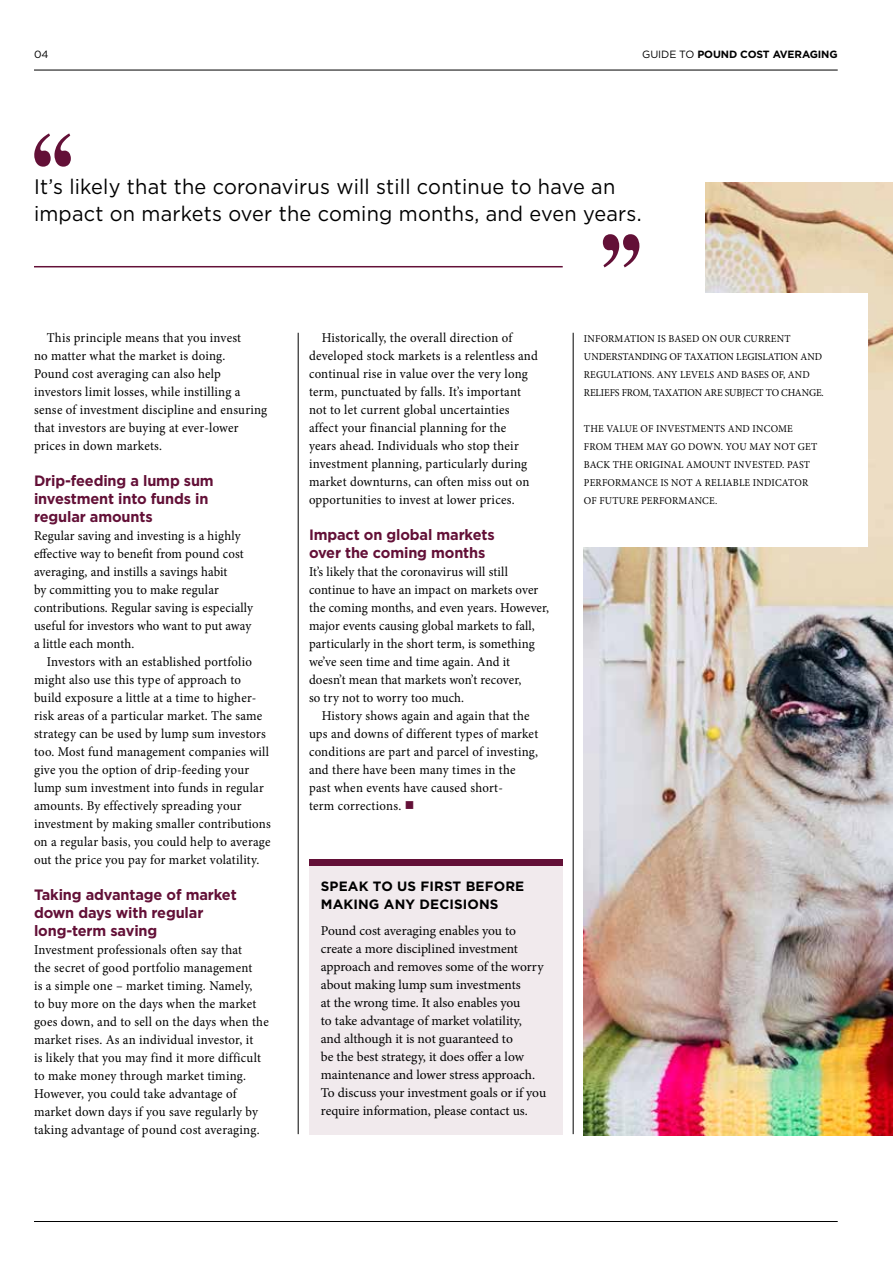
<style>
.page{position:relative;width:893px;height:1263px;background:#fff}
.page>*{position:absolute;margin:0;border:0;box-sizing:border-box;transform-origin:0 0}
.t1{font:21px/27px "Gotham HTF";letter-spacing:.01em;color:#000;scale:.95 1}
.t2{font:700 15px/18px "Gotham HTF";letter-spacing:-.01em;color:#631037}
.t3{font:13.5px/18px "Minion Pro";letter-spacing:.01em;color:#000;scale:.95 1}
.t4{font:13.5px/18px "Minion Pro";letter-spacing:.01em;color:#000}
.t5{font:700 13.5px/18px "Gotham HTF";letter-spacing:.01em;color:#000}
.t6{font:10.5px/18px "Minion Pro";letter-spacing:.01em;color:#000;scale:.95 1}
.t7{font:700 10.5px "Gotham HTF";letter-spacing:-.01em;color:#000}
.t8{font:10.5px "Gotham HTF";color:#000}
.s1{font-weight:400}
.s2{color:#631037}
</style>
<div class="page">
<img style="left:584px;top:183px;width:309px;height:953px">
<div style="left:569px;top:293px;width:299px;height:254px;background:#fff"></div>
<div style="left:569px;top:148px;width:136px;height:253px;background:#fff"></div>
<div style="left:309px;top:866px;width:254px;height:268px;background:#f1eaed"></div>
<div style="left:309px;top:859px;width:254px;height:7px;background:#631037"></div>
<svg style="left:34px;top:133px;width:37px;height:34px"></svg>
<svg style="left:603px;top:234px;width:36px;height:33px"></svg>
<hr style="left:34px;top:266px;width:529px;height:1px;background:#631037">
<hr style="left:34px;top:70px;width:804px;height:1px;background:#000">
<hr style="left:298px;top:333px;width:1px;height:801px;background:#000">
<hr style="left:573px;top:333px;width:1px;height:801px;background:#000">
<hr style="left:34px;top:1221px;width:804px;height:1px;background:#000">
<p class="t8" style="left:34px;top:49px;width:16px">04</p>
<p class="t7" style="left:642px;top:48px;width:197px"><span class="s1">GUIDE TO</span> POUND COST AVERAGING</p>
<h1 class="t1" style="left:34px;top:173px;width:641px">It’s likely that the coronavirus will still continue to have an impact on markets over the coming months, and even years.</h1>
<p class="t3" style="left:34px;top:329px;width:247px;text-indent:13px">This principle means that you invest<br>no matter what the market is doing.<br>Pound cost averaging can also help investors limit losses, while instilling a sense of investment discipline and ensuring that investors are buying at ever-lower prices in down markets.</p>
<p class="t2" style="left:34px;top:471px;width:181px">Drip-feeding a lump sum investment into funds in regular amounts</p>
<p class="t3" style="left:34px;top:527px;width:232px">Regular saving and investing is a highly effective way to benefit from pound cost averaging, and instills a savings habit<br>by committing you to make regular contributions. Regular saving is especially useful for investors who want to put away a little each month.</p>
<p class="t3" style="left:34px;top:653px;width:251px;text-indent:13px">Investors with an established portfolio might also use this type of approach to build exposure a little at a time to higher&shy;risk areas of a particular market. The same strategy can be used by lump sum investors too. Most fund management companies will give you the option of drip-feeding your lump sum investment into funds in regular amounts. By effectively spreading your investment by making smaller contributions on a regular basis, you could help to average out the price you pay for market volatility.</p>
<p class="t2" style="left:34px;top:885px;width:204px">Taking advantage of market down days with regular long-term saving</p>
<p class="t3" style="left:34px;top:941px;width:249px">Investment professionals often say that<br>the secret of good portfolio management<br>is a simple one – market timing. Namely,<br>to buy more on the days when the market goes down, and to sell on the days when the market rises. As an individual investor, it<br>is likely that you may find it more difficult to make money through market timing.<br>However, you could take advantage of market down days if you save regularly by taking advantage of pound cost averaging.</p>
<p class="t3" style="left:309px;top:329px;width:242px;text-indent:13px">Historically, the overall direction of developed stock markets is a relentless and continual rise in value over the very long term, punctuated by falls. It’s important not to let current global uncertainties affect your financial planning for the<br>years ahead. Individuals who stop their investment planning, particularly during market downturns, can often miss out on opportunities to invest at lower prices.</p>
<p class="t2" style="left:309px;top:525px;width:187px">Impact on global markets over the coming months</p>
<p class="t3" style="left:309px;top:563px;width:254px">It’s likely that the coronavirus will still continue to have an impact on markets over the coming months, and even years. However, major events causing global markets to fall, particularly in the short term, is something we’ve seen time and time again. And it doesn’t mean that markets won’t recover,<br>so try not to worry too much.</p>
<p class="t3" style="left:309px;top:707px;width:243px;text-indent:13px">History shows again and again that the ups and downs of different types of market conditions are part and parcel of investing, and there have been many times in the past when events have caused short-<br>term corrections. <span class="s2">■</span></p>
<p class="t5" style="left:321px;top:877px;width:205px">SPEAK TO US FIRST BEFORE<br>MAKING ANY DECISIONS</p>
<p class="t4" style="left:321px;top:921px;width:227px">Pound cost averaging enables you to create a more disciplined investment approach and removes some of the worry about making lump sum investments<br>at the wrong time. It also enables you<br>to take advantage of market volatility,<br>and although it is not guaranteed to<br>be the best strategy, it does offer a low maintenance and lower stress approach.<br>To discuss your investment goals or if you require information, please contact us.</p>
<p class="t6" style="left:584px;top:330px;width:254px">INFORMATION IS BASED ON OUR CURRENT UNDERSTANDING OF TAXATION LEGISLATION AND REGULATIONS. ANY LEVELS AND BASES OF, AND RELIEFS FROM, TAXATION ARE SUBJECT TO CHANGE.</p>
<p class="t6" style="left:584px;top:420px;width:247px">THE VALUE OF INVESTMENTS AND INCOME FROM THEM MAY GO DOWN. YOU MAY NOT GET BACK THE ORIGINAL AMOUNT INVESTED. PAST PERFORMANCE IS NOT A RELIABLE INDICATOR OF FUTURE PERFORMANCE.</p>
</div>
